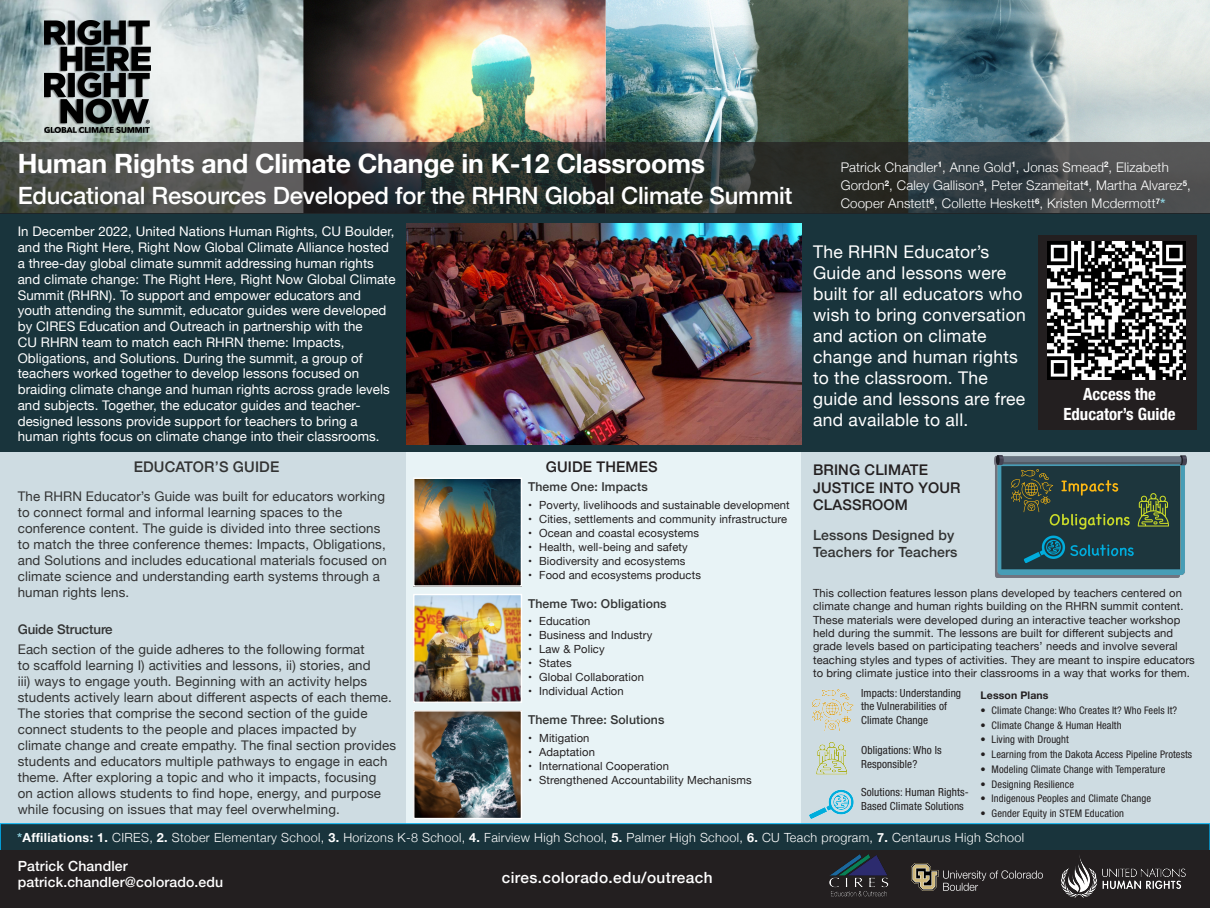
<style>
.page{position:relative;width:1210px;height:908px;background:#fff}
.page>*{position:absolute;margin:0;border:0;box-sizing:border-box;transform-origin:0 0}
.t1{font:700 26.6px "Helvetica Neue";letter-spacing:-.01em;color:#fff}
.t2{font:500 23.8px "Helvetica Neue";letter-spacing:-.01em;color:#fff}
.t3{font:17.5px/21px "Helvetica Neue";letter-spacing:.015em;color:#fff}
.t4{font:700 condensed 16.8px/20.2px "Helvetica Neue";color:#fff;text-align:center}
.t5{font:500 15.4px "Helvetica Neue";letter-spacing:.025em;color:#fff}
.t6{font:500 14.7px/17.6px "Helvetica Neue";letter-spacing:.01em;color:#231f20}
.t7{font:500 14.7px "Helvetica Neue";letter-spacing:.01em;color:#323333}
.t8{font:500 14px "Helvetica Neue";letter-spacing:.01em;color:#fff}
.t9{font:500 14px/16.8px "Helvetica Neue";letter-spacing:.01em;color:#323333}
.t10{font:13.3px/16px "Helvetica Neue";letter-spacing:.01em;color:#323333}
.t11{font:13.3px/15.7px "Helvetica Neue";letter-spacing:.005em;color:#fff}
.t12{font:300 13.3px/18.2px "Helvetica Neue";letter-spacing:.01em;color:#fff}
.t13{font:500 13.3px "Helvetica Neue";letter-spacing:-.01em;color:#323333}
.t14{font:300 12.6px "Helvetica Neue";letter-spacing:.025em;color:#fff}
.t15{font:500 12.25px "Helvetica Neue";letter-spacing:.01em;color:#323333}
.t16{font:11.2px/13.4px "Helvetica Neue";letter-spacing:.01em;color:#231f20}
.t17{font:condensed 11.2px/13.4px "Helvetica Neue LT Std";letter-spacing:.01em;color:#231f20}
.t18{font:condensed 10.5px "Helvetica Neue LT Std";letter-spacing:.01em;color:#231f20}
.t19{font:700 10.5px "Helvetica Neue";letter-spacing:.01em;color:#231f20}
.s1{font-weight:700;color:#8accd9}
.s2{font-weight:700}
</style>
<div class="page">
<img style="left:0;top:0;width:1210px;height:142px">
<div style="left:0;top:213px;width:1210px;height:238px;background:#19343c"></div>
<div style="left:0;top:452px;width:406px;height:373px;background:#cedce2"></div>
<div style="left:801px;top:452px;width:408px;height:373px;background:#cedce2"></div>
<div style="left:406px;top:452px;width:394px;height:373px;background:#e8f3f6"></div>
<div style="left:0;top:823px;width:1209px;height:44px;background:#19343c"></div>
<div style="left:0;top:823px;width:1210px;height:44px;border:1px solid #00aeef"></div>
<div style="left:0;top:849px;width:1210px;height:58px;background:#231f20"></div>
<svg style="left:0;top:142px;width:1210px;height:71px;background:#383c3b"></svg>
<img style="left:44px;top:21px;width:107px;height:112px">
<img style="left:829px;top:854px;width:60px;height:43px">
<img style="left:911px;top:863px;width:132px;height:27px">
<div style="left:1038px;top:235px;width:158px;height:194px;background:#231f20"></div>
<img style="left:1048px;top:241px;width:137px;height:138px">
<img style="left:415px;top:479px;width:105px;height:105px">
<div style="left:413px;top:477px;width:109px;height:109px;border:1px solid #fff"></div>
<img style="left:415px;top:595px;width:105px;height:105px">
<div style="left:413px;top:593px;width:109px;height:109px;border:1px solid #fff"></div>
<img style="left:415px;top:711px;width:105px;height:106px">
<div style="left:413px;top:709px;width:109px;height:110px;border:1px solid #fff"></div>
<img style="left:994px;top:455px;width:192px;height:122px">
<img style="left:1061px;top:855px;width:125px;height:42px">
<img style="left:809px;top:689px;width:44px;height:128px">
<img style="left:406px;top:223px;width:395px;height:221px">
<p class="t1" style="left:18px;top:143px;width:689px">Human Rights and Climate Change in K-12 Classrooms</p>
<p class="t2" style="left:18px;top:176px;width:776px">Educational Resources Developed for the RHRN Global Climate Summit</p>
<p class="t11" style="left:18px;top:224px;width:379px">In December 2022, United Nations Human Rights, CU Boulder, and the Right Here, Right Now Global Climate Alliance hosted a three-day global climate summit addressing human rights and climate change: The Right Here, Right Now Global Climate Summit (RHRN). To support and empower educators and youth attending the summit, educator guides were developed by CIRES Education and Outreach in partnership with the<br>CU RHRN team to match each RHRN theme: Impacts, Obligations, and Solutions. During the summit, a group of teachers worked together to develop lessons focused on braiding climate change and human rights across grade levels and subjects. Together, the educator guides and teacher&shy;designed lessons provide support for teachers to bring a human rights focus on climate change into their classrooms.</p>
<p class="t7" style="left:134px;top:455px;width:147px">EDUCATOR’S GUIDE</p>
<p class="t6" style="left:546px;top:457px;width:113px">GUIDE THEMES</p>
<p class="t10" style="left:18px;top:489px;width:371px">The RHRN Educator’s Guide was built for educators working to connect formal and informal learning spaces to the conference content. The guide is divided into three sections to match the three conference themes: Impacts, Obligations, and Solutions and includes educational materials focused on climate science and understanding earth systems through a human rights lens.</p>
<p class="t13" style="left:18px;top:618px;width:96px">Guide Structure</p>
<p class="t10" style="left:18px;top:641px;width:380px">Each section of the guide adheres to the following format<br>to scaffold learning I) activities and lessons, ii) stories, and<br>iii) ways to engage youth. Beginning with an activity helps students actively learn about different aspects of each theme.<br>The stories that comprise the second section of the guide connect students to the people and places impacted by climate change and create empathy. The final section provides students and educators multiple pathways to engage in each theme. After exploring a topic and who it impacts, focusing<br>on action allows students to find hope, energy, and purpose while focusing on issues that may feel overwhelming.</p>
<p class="t15" style="left:528px;top:476px;width:121px">Theme One: Impacts</p>
<p class="t16" style="left:528px;top:498px;width:263px">• Poverty, livelihoods and sustainable development</p>
<p class="t16" style="left:528px;top:512px;width:260px">• Cities, settlements and community infrastructure</p>
<p class="t16" style="left:528px;top:526px;width:173px">• Ocean and coastal ecosystems</p>
<p class="t16" style="left:528px;top:540px;width:161px">• Health, well-being and safety</p>
<p class="t16" style="left:528px;top:554px;width:159px">• Biodiversity and ecosystems</p>
<p class="t16" style="left:528px;top:568px;width:174px">• Food and ecosystems products</p>
<p class="t15" style="left:528px;top:593px;width:140px">Theme Two: Obligations</p>
<p class="t16" style="left:528px;top:615px;width:64px">• Education</p>
<p class="t16" style="left:528px;top:629px;width:126px">• Business and Industry</p>
<p class="t16" style="left:528px;top:643px;width:78px">• Law &amp; Policy</p>
<p class="t16" style="left:528px;top:657px;width:45px">• States</p>
<p class="t16" style="left:528px;top:671px;width:117px">• Global Collaboration</p>
<p class="t16" style="left:528px;top:685px;width:97px">• Individual Action</p>
<p class="t15" style="left:528px;top:709px;width:138px">Theme Three: Solutions</p>
<p class="t16" style="left:528px;top:731px;width:63px">• Mitigation</p>
<p class="t16" style="left:528px;top:745px;width:68px">• Adaptation</p>
<p class="t16" style="left:528px;top:759px;width:142px">• International Cooperation</p>
<p class="t16" style="left:528px;top:773px;width:225px">• Strengthened Accountability Mechanisms</p>
<p class="t12" style="left:840px;top:157px;width:351px">Patrick Chandler<sup>1</sup>, Anne Gold<sup>1</sup>, Jonas Smead<sup>2</sup>, Elizabeth<br>Gordon<sup>2</sup>, Caley Gallison<sup>3</sup>, Peter Szameitat<sup>4</sup>, Martha Alvarez<sup>5</sup>,<br>Cooper Anstett<sup>6</sup>, Collette Heskett<sup>6</sup>, Kristen Mcdermott<sup>7</sup><span class="s1">*</span></p>
<p class="t3" style="left:813px;top:242px;width:214px">The RHRN Educator’s<br>Guide and lessons were built for all educators who wish to bring conversation and action on climate change and human rights to the classroom. The guide and lessons are free and available to all.</p>
<p class="t4" style="left:1063px;top:382px;width:114px">Access the<br>Educator’s Guide</p>
<p class="t6" style="left:813px;top:459px;width:149px">BRING CLIMATE<br>JUSTICE INTO YOUR<br>CLASSROOM</p>
<p class="t9" style="left:813px;top:525px;width:146px">Lessons Designed by<br>Teachers for Teachers</p>
<p class="t16" style="left:813px;top:586px;width:383px">This collection features lesson plans developed by teachers centered on climate change and human rights building on the RHRN summit content.<br>These materials were developed during an interactive teacher workshop held during the summit. The lessons are built for different subjects and grade levels based on participating teachers’ needs and involve several teaching styles and types of activities. They are meant to inspire educators to bring climate justice into their classrooms in a way that works for them.</p>
<p class="t19" style="left:980px;top:687px;width:69px">Lesson Plans</p>
<p class="t18" style="left:980px;top:704px;width:198px">• Climate Change: Who Creates It? Who Feels It?</p>
<p class="t18" style="left:980px;top:718px;width:142px">• Climate Change &amp; Human Health</p>
<p class="t18" style="left:980px;top:733px;width:90px">• Living with Drought</p>
<p class="t18" style="left:980px;top:748px;width:213px">• Learning from the Dakota Access Pipeline Protests</p>
<p class="t18" style="left:980px;top:762px;width:186px">• Modeling Climate Change with Temperature</p>
<p class="t18" style="left:980px;top:777px;width:95px">• Designing Resilience</p>
<p class="t18" style="left:980px;top:792px;width:172px">• Indigenous Peoples and Climate Change</p>
<p class="t18" style="left:980px;top:806px;width:145px">• Gender Equity in STEM Education</p>
<p class="t17" style="left:861px;top:686px;width:102px">Impacts: Understanding the Vulnerabilities of<br>Climate Change</p>
<p class="t17" style="left:861px;top:743px;width:82px">Obligations: Who Is<br>Responsible?</p>
<p class="t17" style="left:861px;top:785px;width:109px">Solutions: Human Rights-<br>Based Climate Solutions</p>
<p class="t14" style="left:17px;top:827px;width:1008px"><span class="s1">*</span><span class="s2">Affiliations: 1.</span> CIRES, <span class="s2">2.</span> Stober Elementary School, <span class="s2">3.</span> Horizons K-8 School, <span class="s2">4.</span> Fairview High School, <span class="s2">5.</span> Palmer High School, <span class="s2">6.</span> CU Teach program, <span class="s2">7.</span> Centaurus High School</p>
<p class="t8" style="left:18px;top:854px;width:111px">Patrick Chandler</p>
<p class="t8" style="left:18px;top:870px;width:207px">patrick.chandler@colorado.edu</p>
<p class="t5" style="left:502px;top:864px;width:212px">cires.colorado.edu/outreach</p>
</div>
